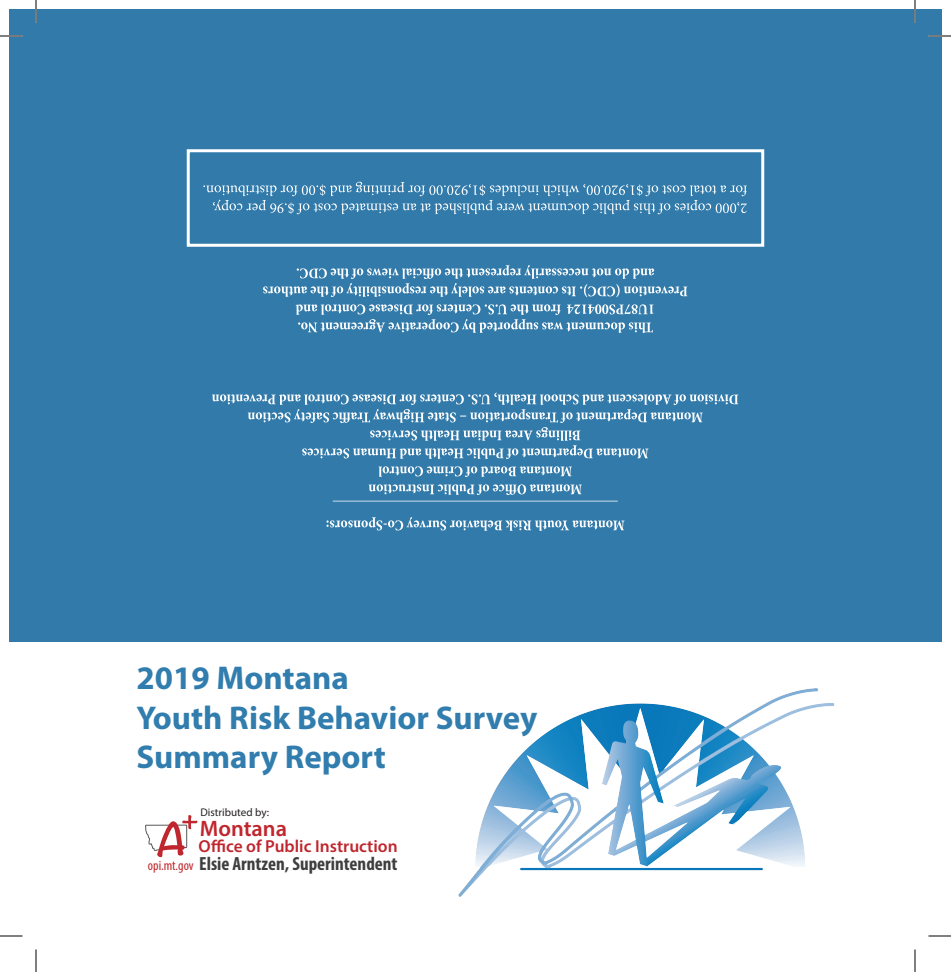
<style>
.page{position:relative;width:951px;height:972px;background:#fff}
.page>*{position:absolute;margin:0;border:0;box-sizing:border-box;transform-origin:0 0}
.t1{font:700 33px/39.6px "Myriad Pro";color:#317dae}
.t2{font:600 22.35px "Myriad Pro";color:#c0262d}
.t3{font:700 condensed 19.05px "Myriad Pro";color:#3e3e3f}
.t4{font:600 17.4px "Myriad Pro";color:#c0262d}
.t5{font:11.1px "Myriad Pro";color:#231f20}
.s1{font-weight:400;font-size:13.8px;color:#c0262d}
</style>
<div class="page">
<div style="left:9px;top:9px;width:933px;height:633px;background:#317aaa"></div>
<svg style="left:145px;top:815px;width:52px;height:42px"></svg>
<img style="left:459px;top:689px;width:375px;height:207px">
<svg style="left:263px;top:265px;width:424px;height:32px"></svg>
<svg style="left:296px;top:304px;width:358px;height:29px"></svg>
<svg style="left:212px;top:393px;width:526px;height:66px"></svg>
<svg style="left:378px;top:466px;width:194px;height:11px"></svg>
<svg style="left:369px;top:484px;width:213px;height:11px"></svg>
<svg style="left:333px;top:501px;width:285px;height:1px"></svg>
<svg style="left:326px;top:517px;width:299px;height:14px"></svg>
<div style="left:187px;top:149px;width:577px;height:98px;border:3px solid #fff"></div>
<svg style="left:203px;top:182px;width:544px;height:32px"></svg>
<hr style="left:0;top:35px;width:22px;height:2px;background:#fff">
<hr style="left:928px;top:35px;width:23px;height:2px;background:#fff">
<hr style="left:35px;top:0;width:2px;height:22px;background:#fff">
<hr style="left:914px;top:0;width:2px;height:22px;background:#fff">
<svg style="left:0;top:36px;width:22px;height:1px"></svg>
<svg style="left:928px;top:36px;width:23px;height:1px"></svg>
<svg style="left:0;top:936px;width:22px;height:1px"></svg>
<svg style="left:928px;top:936px;width:23px;height:1px"></svg>
<svg style="left:36px;top:0;width:1px;height:22px"></svg>
<svg style="left:36px;top:950px;width:1px;height:22px"></svg>
<svg style="left:915px;top:0;width:1px;height:22px"></svg>
<svg style="left:915px;top:950px;width:1px;height:22px"></svg>
<h1 class="t1" style="left:136px;top:657px;width:402px">2019 Montana<br>Youth Risk Behavior Survey<br>Summary Report</h1>
<p class="t5" style="left:200px;top:805px;width:70px">Distributed by:</p>
<p class="t2" style="left:200px;top:814px;width:89px">Montana</p>
<p class="t4" style="left:199px;top:835px;width:201px">O˜ce of Public Instruction</p>
<h4 class="t3" style="left:148px;top:852px;width:251px"><span class="s1">opi.mt.gov</span> Elsie Arntzen, Superintendent</h4>
</div>
